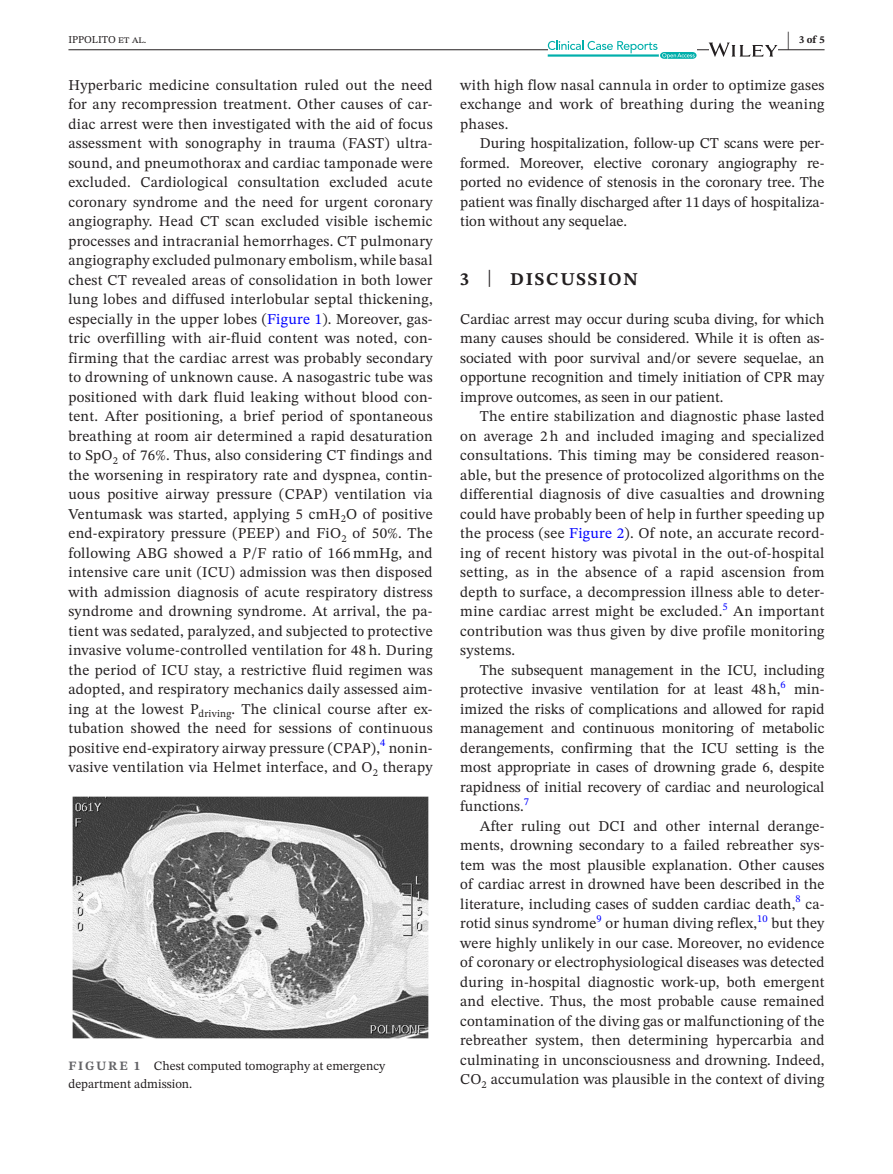
<style>
.page{position:relative;width:893px;height:1174px;background:#fff}
.page>*{position:absolute;margin:0;border:0;box-sizing:border-box;transform-origin:0 0}
.t1{font:700 21px "STIX Two Text";color:#231f20;scale:.42 1}
.t2{font:700 18px "STIX Two Text";letter-spacing:.1em;color:#231f20}
.t3{font:15px/19.5px "STIX Two Text";letter-spacing:.01em;color:#231f20;text-align:justify}
.t4{font:12.75px/18px "STIX Two Text";color:#231f20}
.t5{font:10.5px "STIX Two Text";color:#231f20}
.t6{font:10.5px "STIX Two Text";color:#00f}
.t7{font:700 10.5px "STIX Two Text";color:#231f20}
.s1{color:#00f}
.s2{font-weight:400;font-size:23.7px}
.s3{font-weight:700;color:#636366}
</style>
<div class="page">
<hr style="left:68px;top:49px;width:756px;height:1px;background:#231f20">
<svg style="left:548px;top:41px;width:148px;height:18px"></svg>
<svg style="left:709px;top:43px;width:68px;height:14px"></svg>
<img style="left:72px;top:796px;width:357px;height:242px">
<h1 class="t1" style="left:787px;top:24px;width:8px">|</h1>
<p class="t5" style="left:68px;top:32px;width:79px">IPPOLITO et al.</p>
<p class="t7" style="left:799px;top:32px;width:27px">3 of 5</p>
<p class="t3" style="left:68px;top:75px;width:366px">Hyperbaric medicine consultation ruled out the need for any recompression treatment. Other causes of car&shy;diac arrest were then investigated with the aid of focus assessment with sonography in trauma (FAST) ultra&shy;sound, and pneumothorax and cardiac tamponade were excluded. Cardiological consultation excluded acute coronary syndrome and the need for urgent coronary angiography. Head CT scan excluded visible ischemic processes and intracranial hemorrhages. CT pulmonary angiography excluded pulmonary embolism, while basal chest CT revealed areas of consolidation in both lower lung lobes and diffused interlobular septal thickening, especially in the upper lobes (<span class="s1">Figure 1</span>). Moreover, gas&shy;tric overfilling with air-fluid content was noted, con&shy;firming that the cardiac arrest was probably secondary to drowning of unknown cause. A nasogastric tube was positioned with dark fluid leaking without blood con&shy;tent. After positioning, a brief period of spontaneous breathing at room air determined a rapid desaturation to SpO<sub>2</sub> of 76%. Thus, also considering CT findings and the worsening in respiratory rate and dyspnea, contin&shy;uous positive airway pressure (CPAP) ventilation via Ventumask was started, applying 5 cmH<sub>2</sub>O of positive end-expiratory pressure (PEEP) and FiO<sub>2</sub> of 50%. The following ABG showed a P/F ratio of 166 mmHg, and intensive care unit (ICU) admission was then disposed with admission diagnosis of acute respiratory distress syndrome and drowning syndrome. At arrival, the pa&shy;tient was sedated, paralyzed, and subjected to protective invasive volume-controlled ventilation for 48 h. During the period of ICU stay, a restrictive fluid regimen was adopted, and respiratory mechanics daily assessed aim&shy;ing at the lowest P<sub>driving</sub>. The clinical course after ex&shy;tubation showed the need for sessions of continuous positive end-expiratory airway pressure (CPAP),</p>
<p class="t3" style="left:460px;top:75px;width:366px">with high flow nasal cannula in order to optimize gases exchange and work of breathing during the weaning phases.</p>
<p class="t3" style="left:460px;top:133px;width:366px;text-indent:20px">During hospitalization, follow-up CT scans were per&shy;formed. Moreover, elective coronary angiography re&shy;ported no evidence of stenosis in the coronary tree. The patient was finally discharged after 11days of hospitaliza&shy;tion without any sequelae.</p>
<p class="t2" style="left:460px;top:266px;width:179px">3 <span class="s2">|</span> DISCUSSION</p>
<p class="t3" style="left:460px;top:309px;width:366px">Cardiac arrest may occur during scuba diving, for which many causes should be considered. While it is often as&shy;sociated with poor survival and/or severe sequelae, an opportune recognition and timely initiation of CPR may improve outcomes, as seen in our patient.</p>
<p class="t3" style="left:460px;top:406px;width:366px;text-indent:20px">The entire stabilization and diagnostic phase lasted on average 2 h and included imaging and specialized consultations. This timing may be considered reason&shy;able, but the presence of protocolized algorithms on the differential diagnosis of dive casualties and drowning could have probably been of help in further speeding up the process (see <span class="s1">Figure 2</span>). Of note, an accurate record&shy;ing of recent history was pivotal in the out-of-hospital setting, as in the absence of a rapid ascension from depth to surface, a decompression illness able to deter&shy;mine cardiac arrest might be excluded.</p>
<p class="t6" style="left:723px;top:598px;width:7px">5</p>
<p class="t3" style="left:460px;top:601px;width:366px;text-indent:273px">An important contribution was thus given by dive profile monitoring systems.</p>
<p class="t3" style="left:460px;top:660px;width:366px;text-indent:20px">The subsequent management in the ICU, including protective invasive ventilation for at least 48h,</p>
<p class="t6" style="left:781px;top:676px;width:7px">6</p>
<p class="t3" style="left:460px;top:679px;width:366px;text-indent:334px">min&shy;imized the risks of complications and allowed for rapid management and continuous monitoring of metabolic derangements, confirming that the ICU setting is the most appropriate in cases of drowning grade 6, despite rapidness of initial recovery of cardiac and neurological functions.</p>
<p class="t6" style="left:380px;top:735px;width:7px">4</p>
<p class="t3" style="left:68px;top:738px;width:366px;text-align:right">nonin-<br>vasive ventilation via Helmet interface, and O<sub>2</sub> therapy</p>
<p class="t6" style="left:524px;top:793px;width:7px">7</p>
<p class="t3" style="left:460px;top:816px;width:366px;text-indent:20px">After ruling out DCI and other internal derange&shy;ments, drowning secondary to a failed rebreather sys&shy;tem was the most plausible explanation. Other causes of cardiac arrest in drowned have been described in the literature, including cases of sudden cardiac death,</p>
<p class="t6" style="left:795px;top:891px;width:7px">8</p>
<p class="t3" style="left:806px;top:894px;width:20px">ca-</p>
<p class="t4" style="left:68px;top:1057px;width:318px"><span class="s3">FIGURE 1</span> Chest computed tomography at emergency department admission.</p>
<p class="t3" style="left:460px;top:913px;width:138px">rotid sinus syndrome</p>
<p class="t6" style="left:597px;top:910px;width:7px">9</p>
<p class="t3" style="left:605px;top:913px;width:153px">or human diving reflex,</p>
<p class="t6" style="left:757px;top:910px;width:12px">10</p>
<p class="t3" style="left:460px;top:913px;width:366px;text-indent:311px">but they were highly unlikely in our case. Moreover, no evidence of coronary or electrophysiological diseases was detected during in-hospital diagnostic work-up, both emergent and elective. Thus, the most probable cause remained contamination of the diving gas or malfunctioning of the rebreather system, then determining hypercarbia and culminating in unconsciousness and drowning. Indeed, CO<sub>2</sub> accumulation was plausible in the context of diving</p>
</div>
